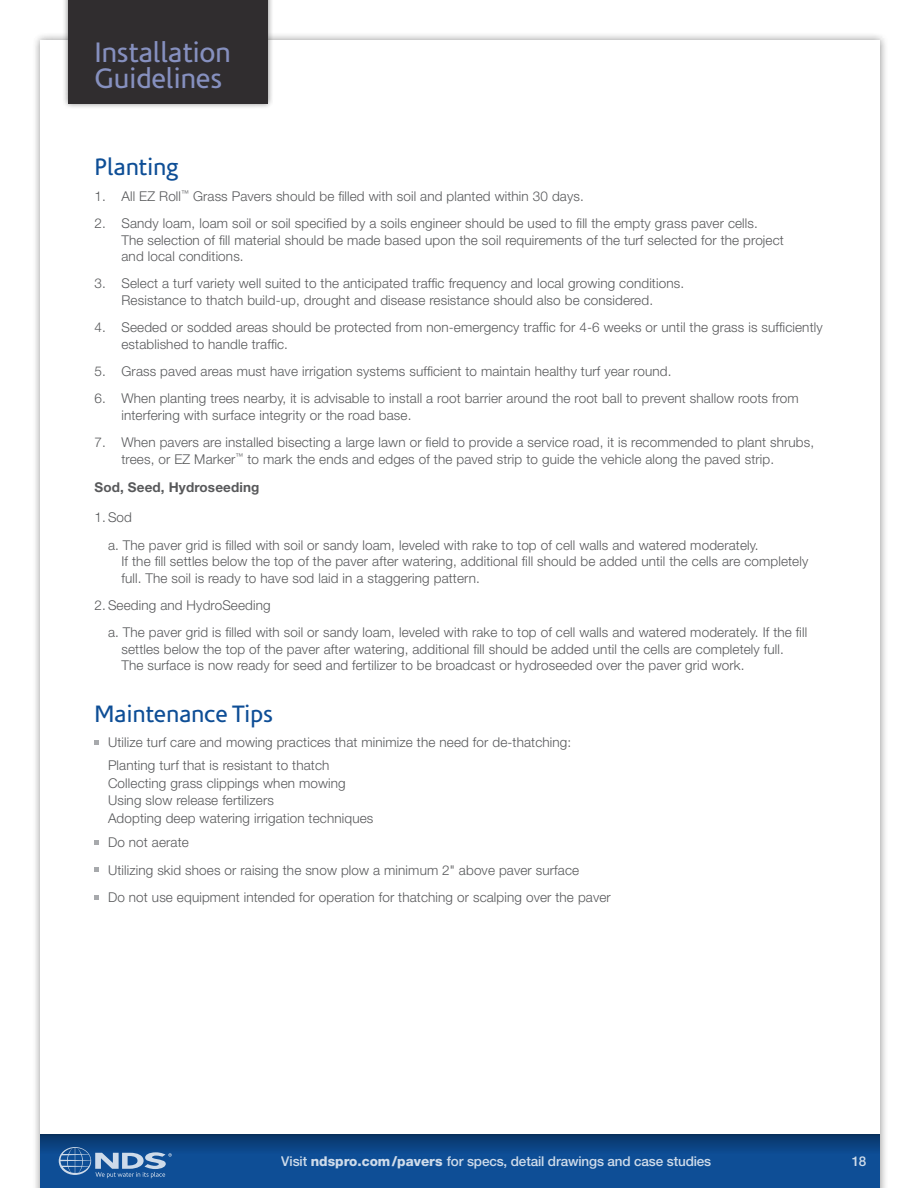
<style>
.page{position:relative;width:918px;height:1188px;background:#fff}
.page>*{position:absolute;margin:0;border:0;box-sizing:border-box;transform-origin:0 0}
.t1{font:28.5px/25.5px "Corisande";letter-spacing:-.01em;color:#8690bf}
.t2{font:24px "Corisande";letter-spacing:-.01em;color:#0e4e96}
.t3{font:300 13.5px/16.5px "Helvetica Neue LT";letter-spacing:.01em;color:#58595b}
.t4{font:500 13.5px "Helvetica Neue LT";letter-spacing:-.01em;color:#fff}
.t5{font:700 13.5px "Helvetica Neue LT";letter-spacing:.01em;color:#58595b}
.s1{font-weight:800}
</style>
<div class="page">
<div style="left:32px;top:32px;width:856px;height:1156px;background:#000;opacity:.5"></div>
<div style="left:40px;top:40px;width:840px;height:1148px;background:#fff"></div>
<div style="left:40px;top:1134px;width:840px;height:54px;background:#0e4e96"></div>
<div style="left:40px;top:1134px;width:840px;height:20px;background:linear-gradient(to bottom,#093464,#0d4b91)"></div>
<svg style="left:59px;top:1147px;width:113px;height:31px"></svg>
<div style="left:62px;top:0;width:212px;height:109px;background:#000;opacity:.5"></div>
<div style="left:69px;top:0;width:199px;height:103px;background:#302d2f"></div>
<svg style="left:94px;top:740px;width:5px;height:5px"></svg>
<svg style="left:94px;top:840px;width:5px;height:5px"></svg>
<svg style="left:94px;top:867px;width:5px;height:5px"></svg>
<svg style="left:94px;top:895px;width:5px;height:5px"></svg>
<h1 class="t1" style="left:94px;top:41px;width:138px">Installation<br>Guidelines</h1>
<h2 class="t2" style="left:94px;top:154px;width:85px">Planting</h2>
<p class="t3" style="left:94px;top:187px;width:491px">1. All EZ Roll<sup>™</sup> Grass Pavers should be filled with soil and planted within 30 days.</p>
<p class="t3" style="left:121px;top:215px;width:664px;text-indent:-27px">2. Sandy loam, loam soil or soil specified by a soils engineer should be used to fill the empty grass paver cells.<br>The selection of fill material should be made based upon the soil requirements of the turf selected for the project and local conditions.</p>
<p class="t3" style="left:94px;top:275px;width:591px;text-align:center">3. Select a turf variety well suited to the anticipated traffic frequency and local growing conditions.<br>Resistance to thatch build-up, drought and disease resistance should also be considered.</p>
<p class="t3" style="left:121px;top:319px;width:703px;text-indent:-27px">4. Seeded or sodded areas should be protected from non-emergency traffic for 4-6 weeks or until the grass is sufficiently established to handle traffic.</p>
<p class="t3" style="left:94px;top:363px;width:579px">5. Grass paved areas must have irrigation systems sufficient to maintain healthy turf year round.</p>
<p class="t3" style="left:121px;top:390px;width:679px;text-indent:-27px">6. When planting trees nearby, it is advisable to install a root barrier around the root ball to prevent shallow roots from interfering with surface integrity or the road base.</p>
<p class="t3" style="left:121px;top:434px;width:694px;text-indent:-27px">7. When pavers are installed bisecting a large lawn or field to provide a service road, it is recommended to plant shrubs, trees, or EZ Marker<sup>™</sup> to mark the ends and edges of the paved strip to guide the vehicle along the paved strip.</p>
<p class="t5" style="left:95px;top:479px;width:166px">Sod, Seed, Hydroseeding</p>
<p class="t3" style="left:108px;top:504px;width:652px;line-height:27.3px;text-indent:-14px">1.Sod<br>a. The paver grid is filled with soil or sandy loam, leveled with rake to top of cell walls and watered moderately.</p>
<p class="t3" style="left:122px;top:553px;width:688px">If the fill settles below the top of the paver after watering, additional fill should be added until the cells are completely full. The soil is ready to have sod laid in a staggering pattern.</p>
<p class="t3" style="left:108px;top:591px;width:701px;line-height:27.3px;text-indent:-14px">2.Seeding and HydroSeeding<br>a. The paver grid is filled with soil or sandy loam, leveled with rake to top of cell walls and watered moderately. If the fill</p>
<p class="t3" style="left:122px;top:640px;width:664px">settles below the top of the paver after watering, additional fill should be added until the cells are completely full.<br>The surface is now ready for seed and fertilizer to be broadcast or hydroseeded over the paver grid work.</p>
<h2 class="t2" style="left:94px;top:700px;width:180px">Maintenance Tips</h2>
<p class="t3" style="left:108px;top:730px;width:465px;line-height:23.2px">Utilize turf care and mowing practices that minimize the need for de-thatching:<br>Planting turf that is resistant to thatch</p>
<p class="t3" style="left:108px;top:774px;width:267px;line-height:17.5px">Collecting grass clippings when mowing<br>Using slow release fertilizers<br>Adopting deep watering irrigation techniques</p>
<p class="t3" style="left:108px;top:829px;width:504px;line-height:27.3px">Do not aerate<br>Utilizing skid shoes or raising the snow plow a minimum 2" above paver surface<br>Do not use equipment intended for operation for thatching or scalping over the paver</p>
<p class="t4" style="left:281px;top:1153px;width:431px">Visit <span class="s1">ndspro.com/pavers</span> for specs, detail drawings and case studies</p>
<p class="t4" style="left:851px;top:1153px;width:17px">18</p>
</div>
